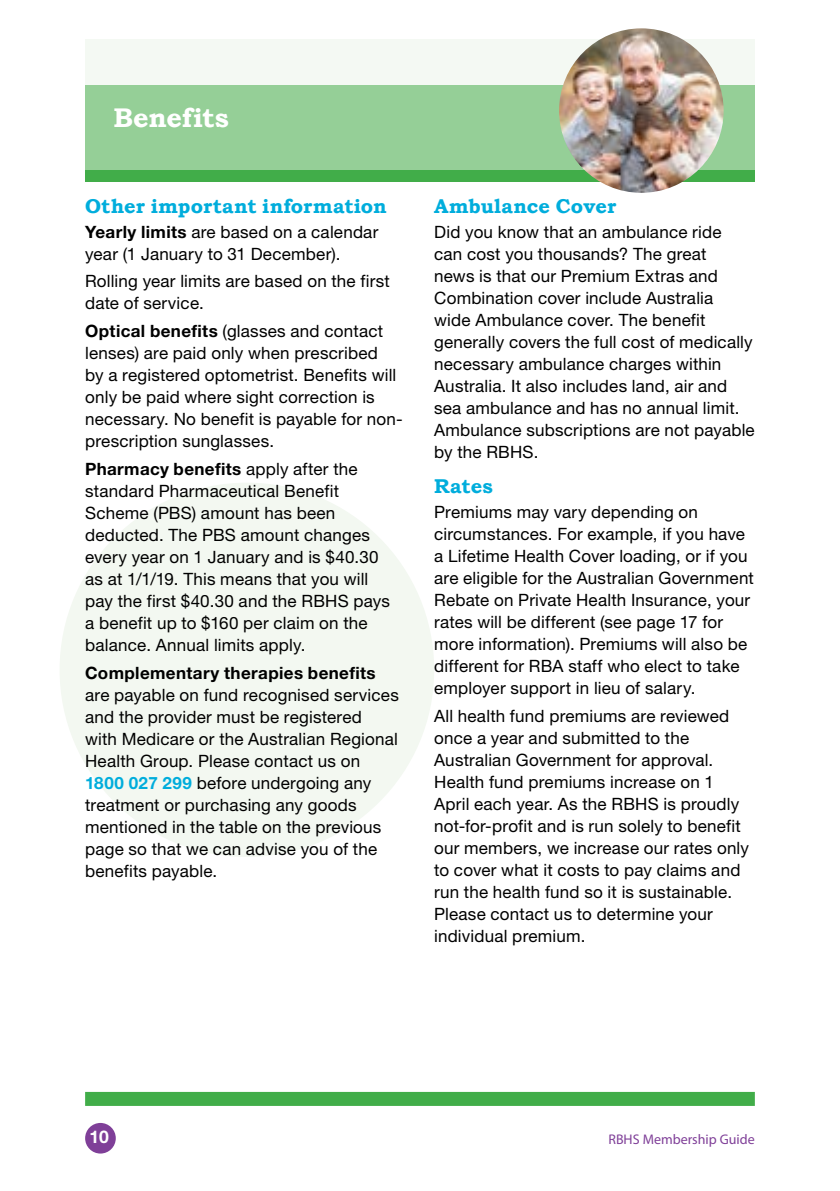
<style>
.page{position:relative;width:840px;height:1191px;background:#fff}
.page>*{position:absolute;margin:0;border:0;box-sizing:border-box;transform-origin:0 0}
.t1{font:700 27px "Bookman Old Style";letter-spacing:-.005em;color:#fff}
.t2{font:700 20px "Bookman Old Style";letter-spacing:.005em;color:#00addc}
.t3{font:700 17.6px "Helvetica Neue LT Std";color:#fff}
.t4{font:17px/22px "Helvetica Neue LT Std";letter-spacing:.01em;color:#000}
.t5{font:700 17px "Helvetica Neue LT Std";letter-spacing:.02em;color:#000}
.t6{font:14px "Myriad Pro";color:#7f3f98}
.s1{font-weight:700}
.s2{font-weight:700;color:#00addc}
</style>
<div class="page">
<div style="left:60px;top:482px;width:374px;height:375px;background:#f3f8f1;border-radius:50%"></div>
<div style="left:85px;top:85px;width:669px;height:96px;background:#41ad49"></div>
<div style="left:85px;top:1092px;width:669px;height:14px;background:#41ad49"></div>
<svg style="left:85px;top:40px;width:669px;height:130px;fill:#95cf97"></svg>
<div style="left:85px;top:1123px;width:31px;height:30px;background:#7f3f98;border-radius:50%"></div>
<img style="left:558px;top:28px;width:165px;height:165px;border-radius:82px">
<h1 class="t1" style="left:113px;top:98px;width:117px">Benefits</h1>
<p class="t2" style="left:85px;top:191px;width:303px">Other important information</p>
<p class="t4" style="left:85px;top:220px;width:294px"><span class="s1">Yearly limits</span> are based on a calendar year (1 January to 31 December).</p>
<p class="t4" style="left:85px;top:270px;width:306px">Rolling year limits are based on the first date of service.</p>
<p class="t4" style="left:85px;top:320px;width:319px"><span class="s1">Optical benefits</span> (glasses and contact lenses) are paid only when prescribed<br>by a registered optometrist. Benefits will only be paid where sight correction is necessary. No benefit is payable for non&shy;prescription sunglasses.</p>
<p class="t4" style="left:85px;top:457px;width:306px"><span class="s1">Pharmacy benefits</span> apply after the standard Pharmaceutical Benefit Scheme (PBS) amount has been deducted. The PBS amount changes every year on 1 January and is $40.30 as at 1/1/19. This means that you will pay the first $40.30 and the RBHS pays a benefit up to $160 per claim on the balance. Annual limits apply.</p>
<p class="t5" style="left:85px;top:662px;width:292px">Complementary therapies benefits</p>
<p class="t4" style="left:85px;top:683px;width:315px">are payable on fund recognised services and the provider must be registered<br>with Medicare or the Australian Regional Health Group. Please contact us on <span class="s2">1800 027 299</span> before undergoing any treatment or purchasing any goods mentioned in the table on the previous page so that we can advise you of the benefits payable.</p>
<p class="t2" style="left:434px;top:191px;width:183px">Ambulance Cover</p>
<p class="t4" style="left:434px;top:220px;width:322px">Did you know that an ambulance ride<br>can cost you thousands? The great<br>news is that our Premium Extras and Combination cover include Australia<br>wide Ambulance cover. The benefit generally covers the full cost of medically necessary ambulance charges within Australia. It also includes land, air and sea ambulance and has no annual limit.<br>Ambulance subscriptions are not payable by the RBHS.</p>
<p class="t2" style="left:434px;top:472px;width:60px">Rates</p>
<p class="t4" style="left:434px;top:500px;width:321px">Premiums may vary depending on circumstances. For example, if you have a Lifetime Health Cover loading, or if you are eligible for the Australian Government Rebate on Private Health Insurance, your rates will be different (see page 17 for more information). Premiums will also be different for RBA staff who elect to take employer support in lieu of salary.</p>
<p class="t4" style="left:434px;top:704px;width:316px">All health fund premiums are reviewed once a year and submitted to the Australian Government for approval.<br>Health fund premiums increase on 1<br>April each year. As the RBHS is proudly not-for-profit and is run solely to benefit our members, we increase our rates only to cover what it costs to pay claims and run the health fund so it is sustainable.<br>Please contact us to determine your individual premium.</p>
<p class="t3" style="left:89px;top:1125px;width:21px">10</p>
<p class="t6" style="left:608px;top:1131px;width:148px">RBHS Membership Guide</p>
</div>
